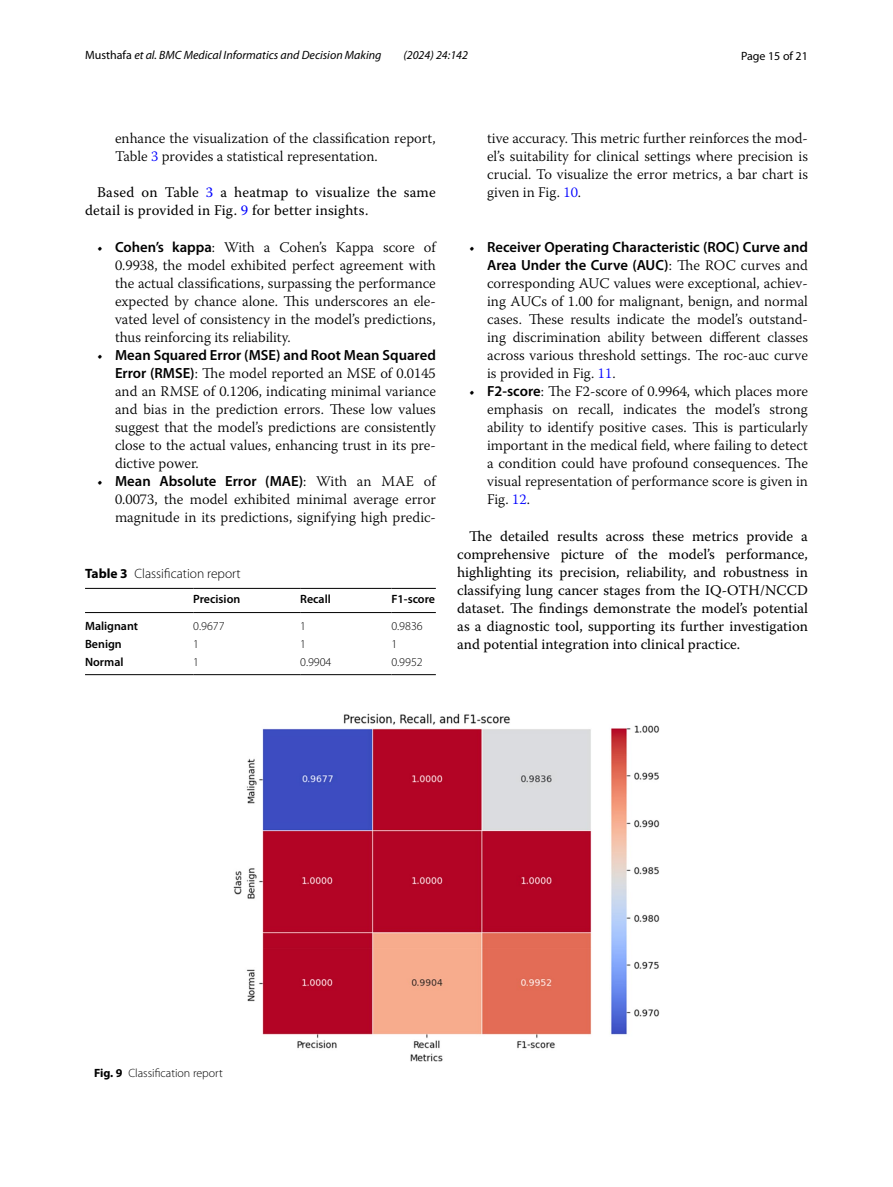
<style>
.page{position:relative;width:893px;height:1187px;background:#fff}
.page>*{position:absolute;margin:0;border:0;box-sizing:border-box;transform-origin:0 0}
.t1{font:300 14.7px/18px "Warnock Pro";color:#000;text-align:justify}
.t2{font:14.7px/18px "Warnock Pro";letter-spacing:.01em;color:#000}
.t3{font:600 14.7px/18px "Myriad Pro";color:#000;text-align:right}
.t4{font:300 13.5px "Myriad Pro";color:#000}
.t5{font:italic 12px "Myriad Pro";color:#000}
.t6{font:300 12px "Myriad Pro";color:#000}
.t7{font:600 12px "Myriad Pro";color:#000}
.t8{font:12px "Myriad Pro";color:#000}
.s1{font-style:normal}
.s2{color:#00f}
.s3{font-family:"Myriad Pro";font-weight:600}
.s4{font-family:"Warnock Pro";font-weight:300}
.s5{font-weight:700}
</style>
<div class="page">
<hr style="left:85px;top:588px;width:108px;height:1px;background:#000">
<hr style="left:85px;top:612px;width:108px;height:1px;background:#000">
<hr style="left:193px;top:588px;width:107px;height:1px;background:#000">
<hr style="left:193px;top:612px;width:107px;height:1px;background:#000">
<hr style="left:300px;top:588px;width:91px;height:1px;background:#000">
<hr style="left:300px;top:612px;width:91px;height:1px;background:#000">
<hr style="left:391px;top:588px;width:45px;height:1px;background:#000">
<hr style="left:391px;top:612px;width:45px;height:1px;background:#000">
<hr style="left:85px;top:674px;width:108px;height:1px;background:#000">
<hr style="left:193px;top:674px;width:107px;height:1px;background:#000">
<hr style="left:300px;top:674px;width:91px;height:1px;background:#000">
<hr style="left:391px;top:674px;width:45px;height:1px;background:#000">
<img style="left:234px;top:713px;width:425px;height:348px">
<p class="t5" style="left:85px;top:48px;width:298px"><span class="s1">Musthafa</span> et al. BMC Medical Informatics and Decision Making</p>
<p class="t5" style="left:403px;top:48px;width:66px">(2024) 24:142</p>
<p class="t8" style="left:741px;top:48px;width:68px">Page 15 of 21</p>
<p class="t1" style="left:115px;top:128px;width:322px">enhance the visualization of the classification report,<br>Table <span class="s2">3</span> provides a statistical representation.</p>
<p class="t2" style="left:85px;top:183px;width:352px;text-indent:12px">Based on Table <span class="s2">3</span> a heatmap to visualize the same detail is provided in Fig. <span class="s2">9</span> for better insights.</p>
<p class="t1" style="left:115px;top:238px;width:322px;text-indent:-18px">• <span class="s3">Cohen’s kappa</span>: With a Cohen’s Kappa score of 0.9938, the model exhibited perfect agreement with the actual classifications, surpassing the performance expected by chance alone. This underscores an ele&shy;vated level of consistency in the model’s predictions, thus reinforcing its reliability.</p>
<p class="t3" style="left:97px;top:346px;width:340px"><span class="s4">•</span> Mean Squared Error (MSE) and Root Mean Squared</p>
<p class="t1" style="left:115px;top:364px;width:322px"><span class="s3">Error (RMSE)</span>: The model reported an MSE of 0.0145 and an RMSE of 0.1206, indicating minimal variance and bias in the prediction errors. These low values suggest that the model’s predictions are consistently close to the actual values, enhancing trust in its pre&shy;dictive power.</p>
<p class="t3" style="left:97px;top:472px;width:340px"><span class="s4">•</span> Mean Absolute Error (MAE)<span class="s4">: With an MAE of</span></p>
<p class="t1" style="left:115px;top:490px;width:322px">0.0073, the model exhibited minimal average error magnitude in its predictions, signifying high predic-</p>
<p class="t4" style="left:85px;top:566px;width:157px"><span class="s5">Table 3</span> Classification report</p>
<p class="t7" style="left:193px;top:591px;width:49px">Precision</p>
<p class="t7" style="left:300px;top:591px;width:32px">Recall</p>
<p class="t7" style="left:391px;top:591px;width:45px">F1-score</p>
<p class="t7" style="left:85px;top:618px;width:55px">Malignant</p>
<p class="t6" style="left:193px;top:619px;width:33px">0.9677</p>
<p class="t6" style="left:300px;top:619px;width:7px">1</p>
<p class="t6" style="left:391px;top:619px;width:33px">0.9836</p>
<p class="t7" style="left:85px;top:636px;width:38px">Benign</p>
<p class="t6" style="left:193px;top:637px;width:7px">1</p>
<p class="t6" style="left:300px;top:637px;width:7px">1</p>
<p class="t6" style="left:391px;top:637px;width:7px">1</p>
<p class="t7" style="left:85px;top:654px;width:40px">Normal</p>
<p class="t6" style="left:193px;top:655px;width:7px">1</p>
<p class="t6" style="left:300px;top:655px;width:33px">0.9904</p>
<p class="t6" style="left:391px;top:655px;width:33px">0.9952</p>
<p class="t1" style="left:487px;top:128px;width:322px">tive accuracy. This metric further reinforces the mod&shy;el’s suitability for clinical settings where precision is crucial. To visualize the error metrics, a bar chart is given in Fig. <span class="s2">10</span>.</p>
<p class="t3" style="left:469px;top:238px;width:340px"><span class="s4">•</span> Receiver Operating Characteristic (ROC) Curve and<br>Area Under the Curve (AUC)<span class="s4">: The ROC curves and</span></p>
<p class="t1" style="left:487px;top:274px;width:322px">corresponding AUC values were exceptional, achiev&shy;ing AUCs of 1.00 for malignant, benign, and normal cases. These results indicate the model’s outstand&shy;ing discrimination ability between different classes across various threshold settings. The roc-auc curve is provided in Fig. <span class="s2">11</span>.</p>
<p class="t1" style="left:487px;top:382px;width:322px;text-indent:-18px">• <span class="s3">F2-score</span>: The F2-score of 0.9964, which places more emphasis on recall, indicates the model’s strong ability to identify positive cases. This is particularly important in the medical field, where failing to detect a condition could have profound consequences. The visual representation of performance score is given in Fig. <span class="s2">12</span>.</p>
<p class="t2" style="left:457px;top:527px;width:352px;text-align:justify;text-indent:12px">The detailed results across these metrics provide a comprehensive picture of the model’s performance, highlighting its precision, reliability, and robustness in classifying lung cancer stages from the IQ-OTH/NCCD dataset. The findings demonstrate the model’s potential as a diagnostic tool, supporting its further investigation and potential integration into clinical practice.</p>
<p class="t6" style="left:94px;top:1066px;width:130px"><span class="s5">Fig. 9</span> Classification report</p>
</div>
